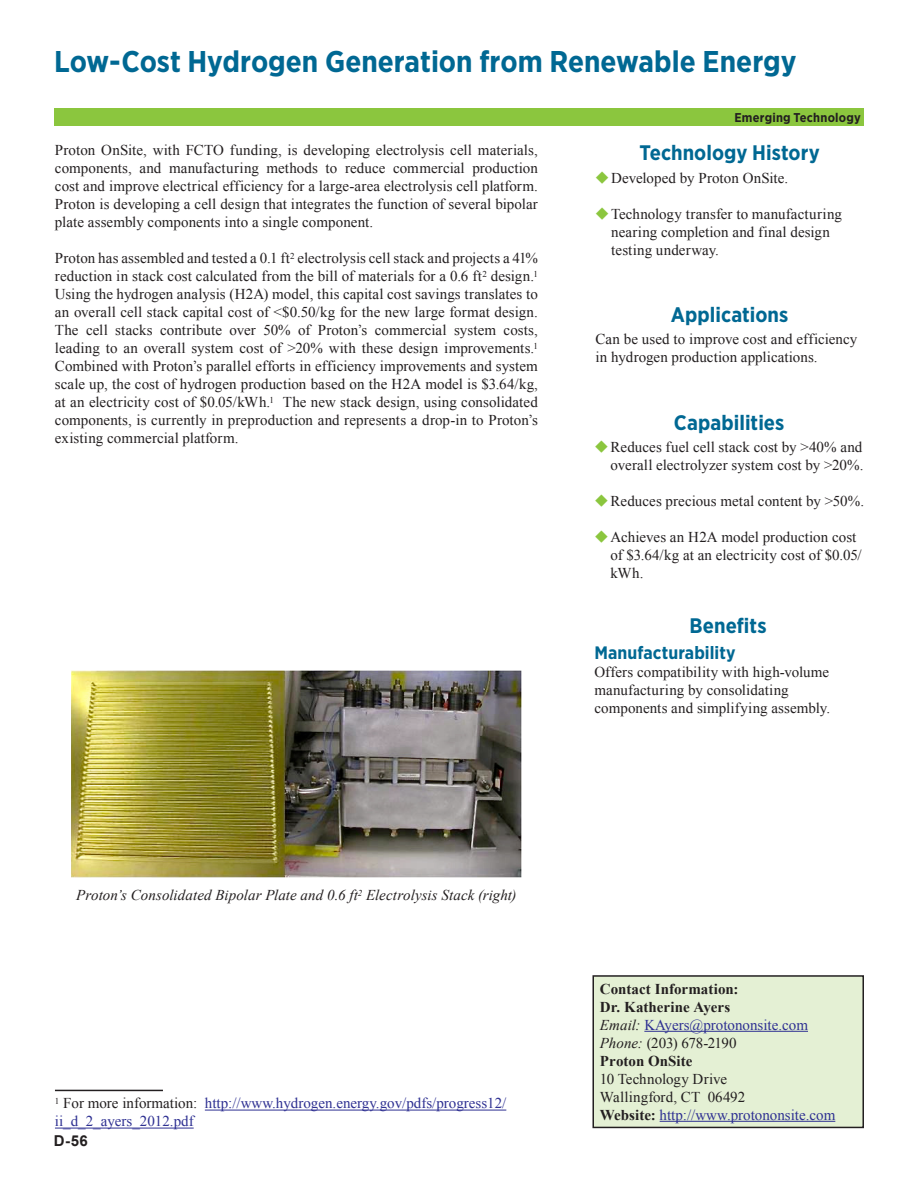
<style>
.page{position:relative;width:918px;height:1188px;background:#fff}
.page>*{position:absolute;margin:0;border:0;box-sizing:border-box;transform-origin:0 0}
.t1{font:700 30px "Gotham Narrow";color:#006893}
.t2{font:700 21px "Gotham Narrow";color:#006893}
.t3{font:700 18px "Gotham Narrow";letter-spacing:.005em;color:#006893}
.t4{font:15px/18px "Times New Roman";letter-spacing:.005em;color:#231f20}
.t5{font:15px/18px "Times New Roman";color:#2e3092}
.heading_1{font:italic 15px "Times New Roman";letter-spacing:.005em;color:#231f20}
.t6{font:700 15px "Times New Roman";color:#231f20}
.t7{font:15px "Times New Roman";letter-spacing:-.025em;color:#231f20}
.t8{font:700 15px "Arial";color:#231f20}
.t9{font:700 12.75px "Gotham Narrow";letter-spacing:.015em;color:#231f20}
.s1{color:#8bc63e}
.s2{color:#231f20}
.s3{font-style:italic;color:#231f20}
.s4{font-style:italic}
.s5{font-weight:700;color:#231f20}
</style>
<div class="page">
<div style="left:54px;top:108px;width:810px;height:18px;background:#8bc63e"></div>
<div style="left:593px;top:976px;width:270px;height:151px;background:#e4f0d4"></div>
<div style="left:592px;top:975px;width:272px;height:153px;border:2px solid #231f20"></div>
<hr style="left:644px;top:1031px;width:164px;height:1px;background:#2e3092">
<hr style="left:660px;top:1121px;width:175px;height:1px;background:#2e3092">
<hr style="left:55px;top:1090px;width:108px;height:1px;background:#231f20">
<hr style="left:205px;top:1110px;width:301px;height:1px;background:#2e3092">
<hr style="left:55px;top:1128px;width:139px;height:1px;background:#2e3092">
<img style="left:71px;top:670px;width:450px;height:208px">
<p class="t1" style="left:54px;top:42px;width:744px">Low-Cost Hydrogen Generation from Renewable Energy</p>
<p class="t4" style="left:55px;top:141px;width:485px;text-align:justify">Proton OnSite, with FCTO funding, is developing electrolysis cell materials, components, and manufacturing methods to reduce commercial production cost and improve electrical efficiency for a large-area electrolysis cell platform.<br>Proton is developing a cell design that integrates the function of several bipolar plate assembly components into a single component.</p>
<p class="t4" style="left:55px;top:249px;width:485px;text-align:justify">Proton has assembled and tested a 0.1 ft<sup>2</sup> electrolysis cell stack and projects a 41% reduction in stack cost calculated from the bill of materials for a 0.6 ft<sup>2</sup> design.<sup>1<br></sup>Using the hydrogen analysis (H2A) model, this capital cost savings translates to an overall cell stack capital cost of &lt;$0.50/kg for the new large format design.<br>The cell stacks contribute over 50% of Proton’s commercial system costs, leading to an overall system cost of &gt;20% with these design improvements.<sup>1<br></sup>Combined with Proton’s parallel efforts in efficiency improvements and system scale up, the cost of hydrogen production based on the H2A model is $3.64/kg, at an electricity cost of $0.05/kWh.<sup>1</sup> The new stack design, using consolidated components, is currently in preproduction and represents a drop-in to Proton’s existing commercial platform.</p>
<p class="t9" style="left:734px;top:109px;width:128px">Emerging Technology</p>
<p class="t2" style="left:640px;top:139px;width:182px">Technology History</p>
<p class="t4" style="left:595px;top:168px;width:195px"><span class="s1">◆</span>Developed by Proton OnSite.</p>
<p class="t4" style="left:611px;top:204px;width:232px;text-indent:-16px"><span class="s1">◆</span>Technology transfer to manufacturing nearing completion and final design testing underway.</p>
<p class="t2" style="left:671px;top:301px;width:119px">Applications</p>
<p class="t4" style="left:595px;top:330px;width:263px">Can be used to improve cost and efficiency in hydrogen production applications.</p>
<p class="t2" style="left:674px;top:409px;width:112px">Capabilities</p>
<p class="t4" style="left:594px;top:438px;width:271px;text-align:right"><span class="s1">◆</span>Reduces fuel cell stack cost by &gt;40% and overall electrolyzer system cost by &gt;20%.</p>
<p class="t4" style="left:594px;top:492px;width:271px"><span class="s1">◆</span>Reduces precious metal content by &gt;50%.</p>
<p class="t4" style="left:611px;top:528px;width:253px;text-indent:-16px"><span class="s1">◆</span>Achieves an H2A model production cost of $3.64/kg at an electricity cost of $0.05/ kWh.</p>
<p class="t2" style="left:690px;top:612px;width:78px">Benefits</p>
<p class="t3" style="left:594px;top:641px;width:143px">Manufacturability</p>
<p class="t4" style="left:594px;top:663px;width:237px">Offers compatibility with high-volume manufacturing by consolidating components and simplifying assembly.</p>
<p class="heading_1" style="left:76px;top:885px;width:442px">Proton’s Consolidated Bipolar Plate and 0.6 ft<sup>2</sup> Electrolysis Stack (right)</p>
<p class="t5" style="left:55px;top:1094px;width:453px"><sup>1</sup> <span class="s2">For more information:</span> http://www.hydrogen.energy.gov/pdfs/progress12/ ii_d_2_ayers_2012.pdf</p>
<p class="t8" style="left:54px;top:1131px;width:35px">D-56</p>
<p class="t6" style="left:600px;top:978px;width:140px">Contact Information:</p>
<p class="t6" style="left:600px;top:996px;width:132px">Dr. Katherine Ayers</p>
<p class="t5" style="left:600px;top:1015px;width:210px"><span class="s3">Email:</span> KAyers@protononsite.com</p>
<p class="t7" style="left:600px;top:1033px;width:138px"><span class="s4">Phone:</span> (203) 678-2190</p>
<p class="t6" style="left:600px;top:1050px;width:94px">Proton OnSite</p>
<p class="t4" style="left:600px;top:1069px;width:129px">10 Technology Drive</p>
<p class="t4" style="left:600px;top:1087px;width:147px">Wallingford, CT 06492</p>
<p class="t5" style="left:600px;top:1105px;width:237px"><span class="s5">Website:</span> http://www.protononsite.com</p>
</div>
